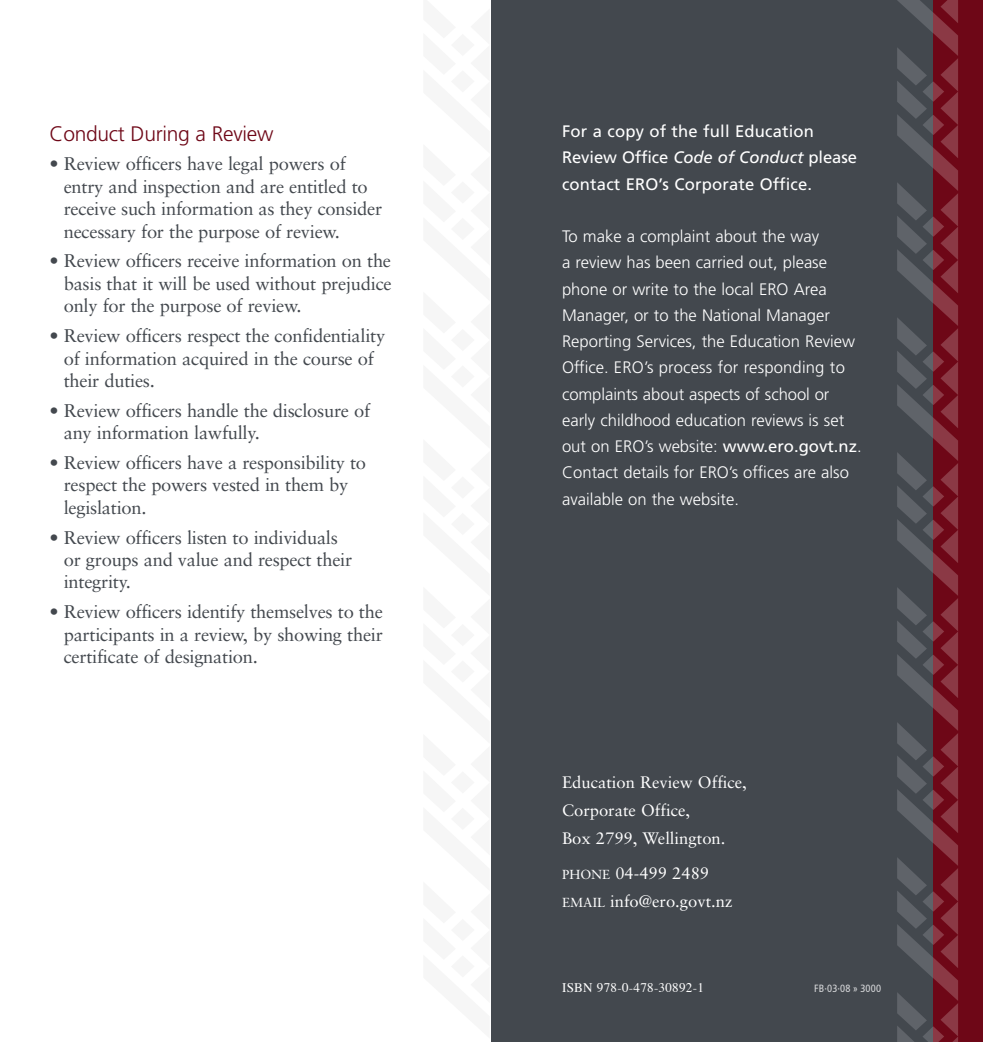
<style>
.page{position:relative;width:983px;height:1042px;background:#fff}
.page>*{position:absolute;margin:0;border:0;box-sizing:border-box;transform-origin:0 0}
.ERO_Subhead_1{font:300 21px "Frutiger";letter-spacing:-.015em;color:#6e0717}
.ERO_Body_Bullet{font:18.38px/22.4px "Sabon";letter-spacing:-.015em;color:#43484e}
.ERO_Body_Main{font:300 16.62px/26.2px "Frutiger";color:#fff}
.ERO_Body_First{font:16.62px/28px "Sabon";color:#fff}
.ERO_Body_First-2{font:16.62px/26.2px "Frutiger";letter-spacing:.01em;color:#fff}
.t1{font:13.12px "Times";letter-spacing:.02em;color:#fff}
.t2{font:condensed 10.5px "Frutiger";letter-spacing:.02em;color:#d9dadc}
.s1{font-style:italic}
.s2{font-weight:400}
.s3{font-size:13.12px}
</style>
<div class="page">
<div style="left:491px;top:0;width:491px;height:1042px;background:#43484e"></div>
<div style="left:957px;top:0;width:25px;height:1042px;background:#6e0717"></div>
<svg style="left:897px;top:0;width:60px;height:1042px"></svg>
<p class="ERO_Subhead_1" style="left:50px;top:121px;width:225px">Conduct During a Review</p>
<p class="ERO_Body_Bullet" style="left:64px;top:153px;width:320px;text-indent:-14px">• Review officers have legal powers of entry and inspection and are entitled to receive such information as they consider necessary for the purpose of review.</p>
<p class="ERO_Body_Bullet" style="left:64px;top:250px;width:329px;text-align:justify;text-indent:-14px">• Review officers receive information on the basis that it will be used without prejudice only for the purpose of review.</p>
<p class="ERO_Body_Bullet" style="left:64px;top:324px;width:323px;text-indent:-14px">• Review officers respect the confidentiality of information acquired in the course of their duties.</p>
<p class="ERO_Body_Bullet" style="left:64px;top:399px;width:308px;text-indent:-14px">• Review officers handle the disclosure of any information lawfully.</p>
<p class="ERO_Body_Bullet" style="left:64px;top:451px;width:304px;text-indent:-14px">• Review officers have a responsibility to respect the powers vested in them by legislation.</p>
<p class="ERO_Body_Bullet" style="left:64px;top:526px;width:290px;text-indent:-14px">• Review officers listen to individuals or groups and value and respect their integrity.</p>
<p class="ERO_Body_Bullet" style="left:64px;top:600px;width:320px;text-align:justify;text-indent:-14px">• Review officers identify themselves to the participants in a review, by showing their certificate of designation.</p>
<p class="ERO_Body_First-2" style="left:562px;top:118px;width:296px">For a copy of the full Education<br>Review Office <span class="s1">Code of Conduct</span> please contact ERO’s Corporate Office.</p>
<p class="ERO_Body_Main" style="left:562px;top:223px;width:301px">To make a complaint about the way<br>a review has been carried out, please phone or write to the local ERO Area Manager, or to the National Manager Reporting Services, the Education Review Office. ERO’s process for responding to complaints about aspects of school or early childhood education reviews is set out on ERO’s website: <span class="s2">www.ero.govt.nz</span>.<br>Contact details for ERO’s offices are also available on the website.</p>
<p class="ERO_Body_First" style="left:562px;top:768px;width:186px">Education Review Office,<br>Corporate Office,<br>Box 2799, Wellington.</p>
<p class="ERO_Body_First" style="left:562px;top:859px;width:149px"><span class="s3">PHONE</span> 04-499 2489</p>
<p class="ERO_Body_First" style="left:562px;top:887px;width:172px"><span class="s3">EMAIL</span> info@ero.govt.nz</p>
<p class="t1" style="left:562px;top:975px;width:143px">ISBN 978-0-478-30892-1</p>
<p class="t2" style="left:813px;top:981px;width:69px">FB·03·08 » 3000</p>
</div>
